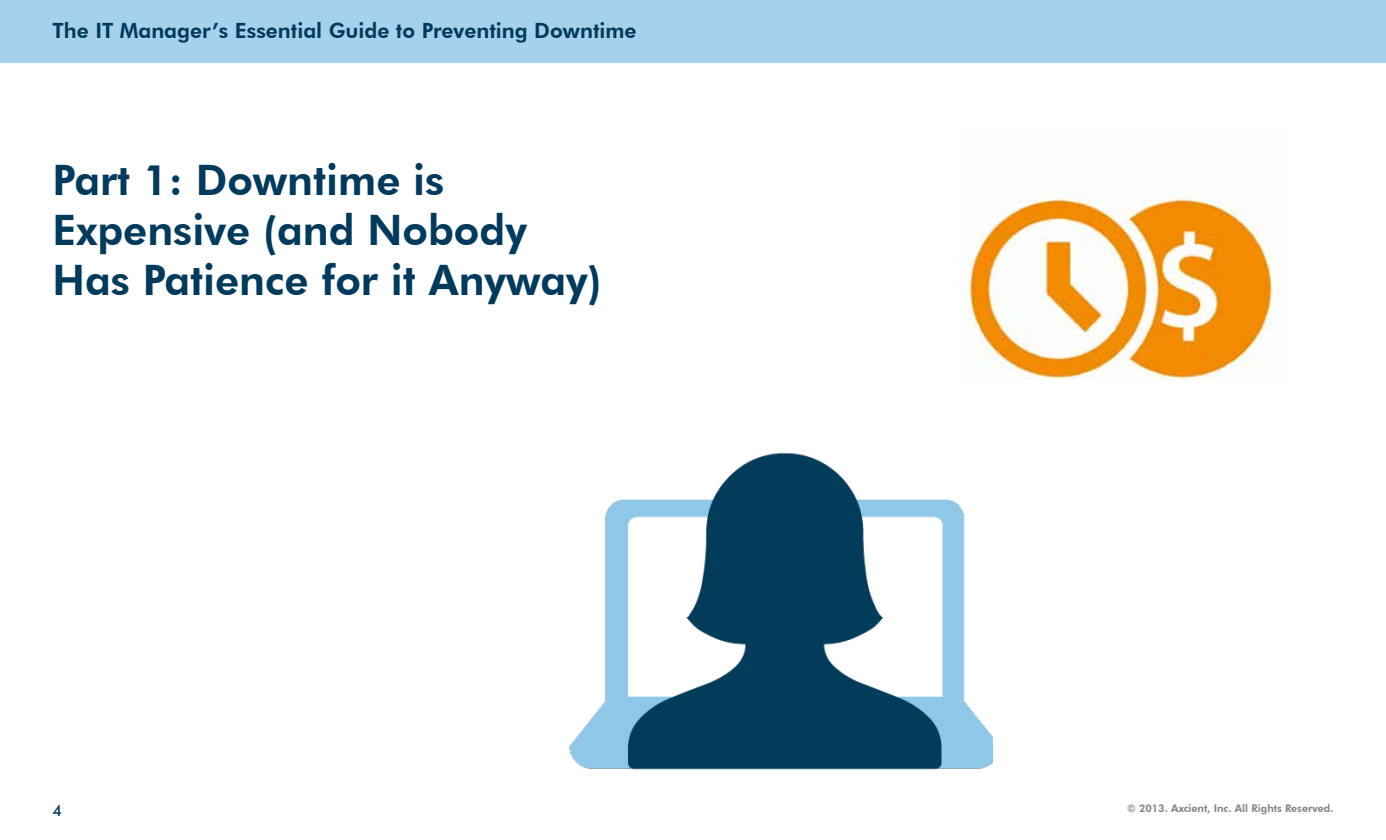
<style>
.page{position:relative;width:1386px;height:840px;background:#fff}
.page>*{position:absolute;margin:0;border:0;box-sizing:border-box;transform-origin:0 0}
.t1{font:800 42px/50.4px "Futura BT";color:#003a5d}
.t2{font:800 21px "Futura BT";color:#003a5d}
.t3{font:500 15.75px "Futura BT";color:#003a5d}
.t4{font:800 10.5px "Futura BT";color:#808285}
</style>
<div class="page">
<div style="left:0;top:0;width:1386px;height:63px;background:#a6d1eb"></div>
<img style="left:961px;top:189px;width:318px;height:192px">
<img style="left:569px;top:452px;width:423px;height:318px">
<p class="t2" style="left:52px;top:18px;width:586px">The IT Manager’s Essential Guide to Preventing Downtime</p>
<p class="t1" style="left:52px;top:154px;width:551px">Part 1: Downtime is<br>Expensive (and Nobody<br>Has Patience for it Anyway)</p>
<p class="t3" style="left:52px;top:800px;width:11px">4</p>
<p class="t4" style="left:1127px;top:801px;width:208px">© 2013. Axcient, Inc. All Rights Reserved.</p>
</div>
